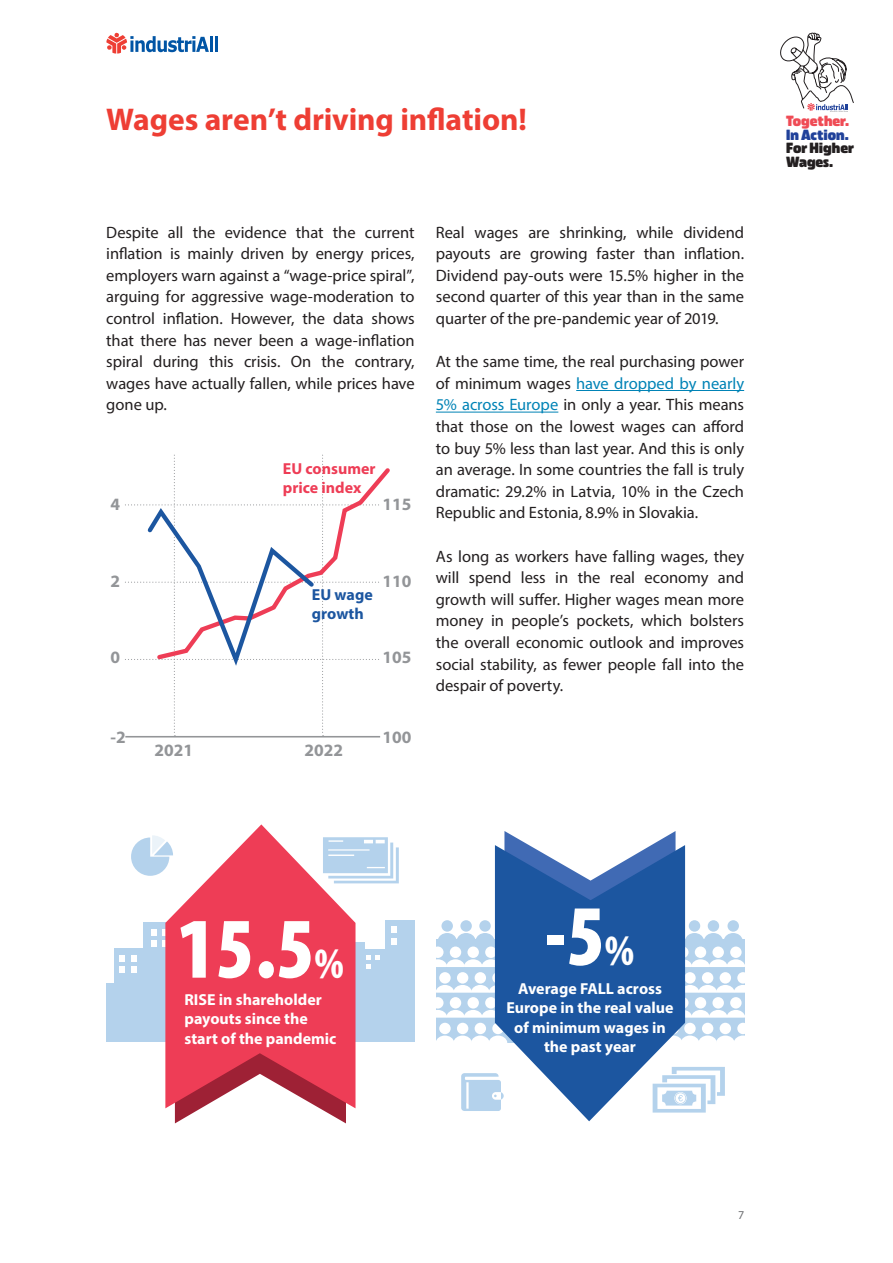
<style>
.page{position:relative;width:893px;height:1263px;background:#fff}
.page>*{position:absolute;margin:0;border:0;box-sizing:border-box;transform-origin:0 0}
.t1{font:900 condensed 87px "Myriad Pro";color:#fff}
.t2{font:700 31.5px "Myriad Pro";letter-spacing:-.005em;color:#ee3e34}
.t3{font:700 17.4px "Myriad Pro";color:#939598}
.t4{font:16.5px/21.6px "Myriad Pro";letter-spacing:-.005em;color:#231f20;text-align:justify}
.t5{font:700 15.9px/19.2px "Myriad Pro";color:#fff}
.t6{font:700 15.9px/19.2px "Myriad Pro";color:#ee3d56}
.t7{font:700 15.9px/19.2px "Myriad Pro";color:#1c56a0}
.t8{font:900 13.8px/13.8px "Izquierda";color:#231f20}
.t9{font:900 13.8px "Izquierda";color:#ef4b55}
.t10{font:900 13.8px "Izquierda";color:#20419a}
.t11{font:12px "Myriad Pro";color:#6c6d70}
.s1{color:#0083b6}
.s2{font-size:43.5px}
</style>
<div class="page">
<hr style="left:210px;top:36px;width:3px;height:16px;background:#0155a5">
<hr style="left:215px;top:36px;width:3px;height:16px;background:#0155a5">
<svg style="left:106px;top:32px;width:103px;height:22px"></svg>
<svg style="left:780px;top:33px;width:74px;height:79px"></svg>
<hr style="left:576px;top:390px;width:168px;height:1px;background:#0083b6">
<hr style="left:436px;top:412px;width:122px;height:1px;background:#0083b6">
<hr style="left:125px;top:736px;width:255px;height:1px;background:#939598">
<svg style="left:125px;top:455px;width:255px;height:281px"></svg>
<div style="left:106px;top:983px;width:309px;height:58px;background:#b4d2ec"></div>
<div style="left:114px;top:948px;width:38px;height:67px;background:#b4d2ec"></div>
<div style="left:143px;top:922px;width:45px;height:92px;background:#b4d2ec"></div>
<div style="left:326px;top:942px;width:39px;height:60px;background:linear-gradient(to bottom,#b4d2ec,#b4d2ec)"></div>
<div style="left:359px;top:950px;width:31px;height:49px;background:#b4d2ec"></div>
<div style="left:385px;top:920px;width:30px;height:79px;background:#b4d2ec"></div>
<svg style="left:151px;top:929px;width:14px;height:6px"></svg>
<svg style="left:151px;top:941px;width:14px;height:6px"></svg>
<div style="left:391px;top:926px;width:6px;height:7px;background:#fff"></div>
<svg style="left:366px;top:955px;width:14px;height:13px"></svg>
<svg style="left:391px;top:938px;width:6px;height:6px"></svg>
<svg style="left:119px;top:956px;width:6px;height:16px"></svg>
<svg style="left:131px;top:956px;width:6px;height:16px"></svg>
<svg style="left:175px;top:1108px;width:171px;height:15px"></svg>
<svg style="left:165px;top:824px;width:190px;height:284px;fill:#ee3d56"></svg>
<svg style="left:323px;top:837px;width:76px;height:46px"></svg>
<svg style="left:131px;top:835px;width:42px;height:41px"></svg>
<div style="left:436px;top:939px;width:308px;height:104px;background:#b4d2ec"></div>
<div style="left:441px;top:920px;width:12px;height:12px;background:#b4d2ec;border-radius:50%"></div>
<div style="left:460px;top:920px;width:12px;height:12px;background:#b4d2ec;border-radius:50%"></div>
<div style="left:479px;top:920px;width:12px;height:12px;background:#b4d2ec;border-radius:50%"></div>
<svg style="left:436px;top:933px;width:59px;height:34px"></svg>
<div style="left:467px;top:946px;width:12px;height:12px;background:#fff;border-radius:50%"></div>
<div style="left:439px;top:972px;width:12px;height:11px;background:#fff;border-radius:50%"></div>
<div style="left:457px;top:972px;width:11px;height:11px;background:#fff;border-radius:50%"></div>
<svg style="left:492px;top:972px;width:12px;height:11px"></svg>
<div style="left:475px;top:972px;width:11px;height:11px;background:#fff;border-radius:50%"></div>
<svg style="left:436px;top:985px;width:59px;height:33px"></svg>
<div style="left:467px;top:997px;width:12px;height:11px;background:#fff;border-radius:50%"></div>
<div style="left:439px;top:1023px;width:12px;height:11px;background:#fff;border-radius:50%"></div>
<div style="left:457px;top:1023px;width:11px;height:11px;background:#fff;border-radius:50%"></div>
<svg style="left:492px;top:1023px;width:12px;height:11px"></svg>
<svg style="left:436px;top:1035px;width:59px;height:8px"></svg>
<div style="left:475px;top:1023px;width:11px;height:11px;background:#fff;border-radius:50%"></div>
<svg style="left:677px;top:946px;width:11px;height:12px"></svg>
<div style="left:695px;top:946px;width:11px;height:12px;background:#fff;border-radius:50%"></div>
<div style="left:730px;top:946px;width:12px;height:12px;background:#fff;border-radius:50%"></div>
<div style="left:712px;top:946px;width:12px;height:12px;background:#fff;border-radius:50%"></div>
<svg style="left:685px;top:959px;width:59px;height:34px"></svg>
<div style="left:720px;top:972px;width:11px;height:11px;background:#fff;border-radius:50%"></div>
<svg style="left:677px;top:997px;width:11px;height:11px"></svg>
<div style="left:695px;top:997px;width:11px;height:11px;background:#fff;border-radius:50%"></div>
<div style="left:730px;top:997px;width:12px;height:11px;background:#fff;border-radius:50%"></div>
<div style="left:712px;top:997px;width:12px;height:11px;background:#fff;border-radius:50%"></div>
<svg style="left:685px;top:1010px;width:59px;height:33px"></svg>
<div style="left:720px;top:1023px;width:11px;height:11px;background:#fff;border-radius:50%"></div>
<div style="left:689px;top:920px;width:11px;height:12px;background:#b4d2ec;border-radius:50%"></div>
<div style="left:708px;top:920px;width:11px;height:12px;background:#b4d2ec;border-radius:50%"></div>
<svg style="left:685px;top:933px;width:58px;height:8px"></svg>
<div style="left:727px;top:920px;width:12px;height:12px;background:#b4d2ec;border-radius:50%"></div>
<svg style="left:685px;top:1067px;width:40px;height:45px"></svg>
<svg style="left:461px;top:1073px;width:34px;height:38px"></svg>
<svg style="left:504px;top:831px;width:171px;height:14px"></svg>
<svg style="left:495px;top:845px;width:190px;height:276px;fill:#1c56a0"></svg>
<p class="t2" style="left:106px;top:98px;width:422px">Wages aren’t driving inflation!</p>
<p class="t4" style="left:106px;top:221px;width:310px">Despite all the evidence that the current inflation is mainly driven by energy prices, employers warn against a “wage-price spiral”, arguing for aggressive wage-moderation to control inflation. However, the data shows that there has never been a wage-inflation spiral during this crisis. On the contrary, wages have actually fallen, while prices have gone up.</p>
<p class="t4" style="left:436px;top:221px;width:310px">Real wages are shrinking, while dividend payouts are growing faster than inflation.<br>Dividend pay-outs were 15.5% higher in the second quarter of this year than in the same quarter of the pre-pandemic year of 2019.</p>
<p class="t4" style="left:436px;top:351px;width:310px">At the same time, the real purchasing power of minimum wages <span class="s1">have dropped by nearly 5% across Europe</span> in only a year. This means that those on the lowest wages can afford to buy 5% less than last year. And this is only an average. In some countries the fall is truly dramatic: 29.2% in Latvia, 10% in the Czech Republic and Estonia, 8.9% in Slovakia.</p>
<p class="t4" style="left:436px;top:545px;width:310px">As long as workers have falling wages, they will spend less in the real economy and growth will suffer. Higher wages mean more money in people’s pockets, which bolsters the overall economic outlook and improves social stability, as fewer people fall into the despair of poverty.</p>
<p class="t6" style="left:283px;top:459px;width:94px">EU consumer price index</p>
<p class="t3" style="left:110px;top:493px;width:11px">4</p>
<p class="t3" style="left:382px;top:493px;width:30px">115</p>
<p class="t3" style="left:110px;top:570px;width:11px">2</p>
<p class="t3" style="left:382px;top:570px;width:30px">110</p>
<p class="t7" style="left:312px;top:585px;width:62px">EU wage growth</p>
<p class="t3" style="left:110px;top:646px;width:11px">0</p>
<p class="t3" style="left:382px;top:646px;width:30px">105</p>
<p class="t3" style="left:110px;top:726px;width:17px">-2</p>
<p class="t3" style="left:155px;top:739px;width:40px">2021</p>
<p class="t3" style="left:304px;top:739px;width:40px">2022</p>
<p class="t3" style="left:382px;top:726px;width:30px">100</p>
<p class="t9" style="left:786px;top:115px;width:65px">Together.</p>
<p class="t10" style="left:786px;top:129px;width:64px">In Action.</p>
<p class="t8" style="left:786px;top:143px;width:69px">For Higher<br>Wages.</p>
<p class="t1" style="left:177px;top:893px;width:168px">15.5<span class="s2">%</span></p>
<p class="t5" style="left:184px;top:990px;width:153px">RISE in shareholder payouts since the start of the pandemic</p>
<p class="t1" style="left:545px;top:880px;width:91px">-5<span class="s2">%</span></p>
<p class="t5" style="left:506px;top:979px;width:169px;text-align:center">Average FALL across<br>Europe in the real value of minimum wages in the past year</p>
<p class="t11" style="left:738px;top:1207px;width:8px">7</p>
</div>
